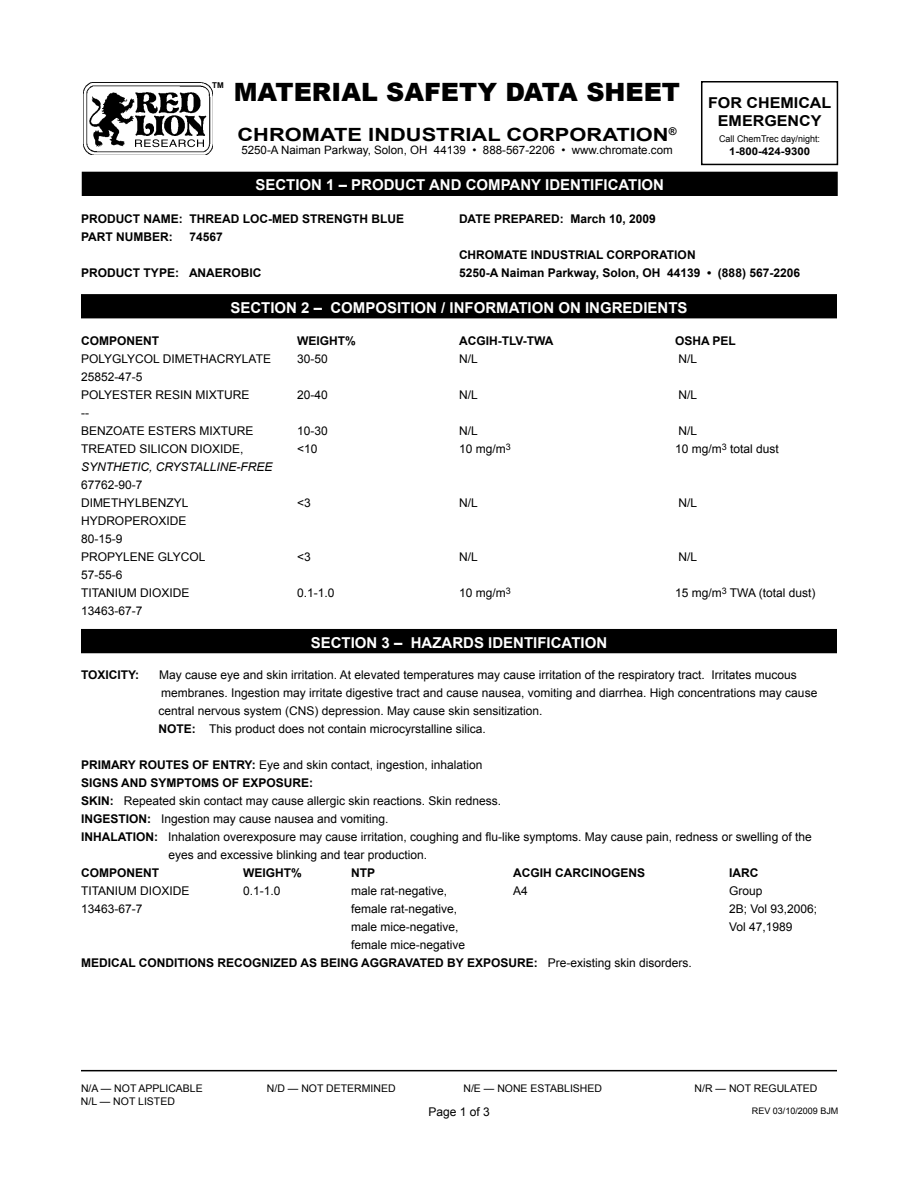
<style>
.page{position:relative;width:918px;height:1188px;background:#fff}
.page>*{position:absolute;margin:0;border:0;box-sizing:border-box;transform-origin:0 0}
.t1{font:900 25.2px "Arial";color:#000}
.t2{font:700 18.15px "Arial";color:#000;scale:1.2 1}
.t3{font:700 15px "Arial";color:#fff}
.t4{font:700 15px "Arial";color:#000;scale:1.07 1}
.t5{font:12px/18px "Arial";color:#000}
.t6{font:700 12px/18px "Arial";color:#000}
.t7{font:italic 12px "Arial";color:#000}
.t8{font:11.55px "Arial";color:#000}
.t9{font:700 10.65px "Arial";color:#000;scale:1.07 1}
.t10{font:10.5px "Arial";color:#000}
.t11{font:9.3px "Arial";color:#000}
.t12{font:9px "Arial";color:#000}
.t13{font:700 8.1px "Arial";color:#000}
.s1{font-weight:700}
.s2{font-weight:400}
</style>
<div class="page">
<hr style="left:81px;top:1070px;width:756px;height:1px;background:#000">
<img style="left:83px;top:83px;width:130px;height:72px">
<div style="left:701px;top:81px;width:137px;height:84px;border:2px solid #000"></div>
<svg style="left:135px;top:139px;width:69px;height:8px"></svg>
<div style="left:82px;top:172px;width:755px;height:23px;background:#000"></div>
<div style="left:82px;top:172px;width:756px;height:24px;border:2px solid #000"></div>
<div style="left:82px;top:630px;width:754px;height:23px;background:#000"></div>
<div style="left:81px;top:629px;width:756px;height:24px;border:2px solid #000"></div>
<div style="left:82px;top:295px;width:754px;height:23px;background:#000"></div>
<div style="left:81px;top:294px;width:756px;height:24px;border:2px solid #000"></div>
<p class="t13" style="left:212px;top:80px;width:12px">TM</p>
<h1 class="t1" style="left:234px;top:73px;width:448px">MATERIAL SAFETY DATA SHEET</h1>
<h2 class="t2" style="left:238px;top:122px;width:41px">CHROMA</h2>
<h2 class="t2" style="left:334px;top:122px;width:60px">TE INDUS</h2>
<h2 class="t2" style="left:436px;top:122px;width:23px">TRIA</h2>
<h2 class="t2" style="left:487px;top:122px;width:31px">L COR</h2>
<h2 class="t2" style="left:555px;top:122px;width:27px">PORA</h2>
<h2 class="t2" style="left:617px;top:122px;width:52px">TION<sup>®</sup></h2>
<p class="t8" style="left:241px;top:143px;width:433px">5250-A Naiman Parkway, Solon, OH 44139 • 888-567-2206 • www.chromate.com</p>
<p class="t3" style="left:255px;top:175px;width:11px">SEC</p>
<p class="t3" style="left:286px;top:175px;width:87px">TION 1 – PRODUC</p>
<p class="t3" style="left:416px;top:175px;width:62px">T AND COM</p>
<p class="t3" style="left:501px;top:175px;width:99px">PANY IDE NTIFICA</p>
<p class="t3" style="left:628px;top:175px;width:37px">TION</p>
<p class="t4" style="left:708px;top:93px;width:12px">FOR</p>
<p class="t4" style="left:746px;top:93px;width:33px">CHEMICA</p>
<p class="t4" style="left:822px;top:93px;width:11px">L</p>
<p class="t4" style="left:718px;top:111px;width:12px">EMERGE</p>
<p class="t4" style="left:788px;top:111px;width:22px">NCY</p>
<p class="t11" style="left:719px;top:133px;width:102px">Call ChemTrec day/night:</p>
<p class="t9" style="left:729px;top:144px;width:77px">1-800-424-9300</p>
<p class="t6" style="left:81px;top:210px;width:18px">PRODUC</p>
<p class="t6" style="left:133px;top:210px;width:30px">T NAME</p>
<p class="t6" style="left:179px;top:210px;width:36px">: THREAD</p>
<p class="t6" style="left:243px;top:210px;width:39px">LOC-MED</p>
<p class="t6" style="left:302px;top:210px;width:94px">STRENGTH BLUE</p>
<p class="t6" style="left:81px;top:228px;width:93px">PART NUM BER:</p>
<p class="t6" style="left:189px;top:228px;width:35px">74567</p>
<p class="t6" style="left:81px;top:264px;width:18px">PRODUC</p>
<p class="t6" style="left:133px;top:264px;width:130px">T TYPE: ANAEROBIC</p>
<p class="t6" style="left:459px;top:210px;width:77px">DATE PREPARED</p>
<p class="t6" style="left:560px;top:210px;width:98px">: MARCH 10, 2009</p>
<p class="t6" style="left:459px;top:246px;width:28px">CHROMA</p>
<p class="t6" style="left:512px;top:246px;width:40px">TE INDUS</p>
<p class="t6" style="left:568px;top:246px;width:49px">TRIAL COR</p>
<p class="t6" style="left:633px;top:246px;width:18px">PORA</p>
<p class="t6" style="left:459px;top:246px;width:343px;text-indent:208px">TION<br>5250-A NAIMAN PARKWAY, SOLON, OH 44139 • (888) 567-2206</p>
<p class="t3" style="left:230px;top:297px;width:11px">SEC</p>
<p class="t3" style="left:261px;top:297px;width:82px">TION 2 – COM</p>
<p class="t3" style="left:365px;top:297px;width:111px">POSITION / INFORMA</p>
<p class="t3" style="left:518px;top:297px;width:93px">TION ON INGREDIE</p>
<p class="t3" style="left:658px;top:297px;width:30px">NTS</p>
<p class="t6" style="left:81px;top:332px;width:71px">COMPONENT</p>
<p class="t6" style="left:297px;top:332px;width:85px">WEIGHT% ACGI</p>
<p class="t6" style="left:489px;top:332px;width:96px">H-TLV-TWA OS</p>
<p class="t6" style="left:692px;top:332px;width:45px">HA PEL</p>
<p class="t5" style="left:81px;top:350px;width:192px">POLYGLYCOL DIMETHACRYLATE</p>
<p class="t5" style="left:297px;top:350px;width:32px">30-50</p>
<p class="t5" style="left:459px;top:350px;width:20px">N/L</p>
<p class="t5" style="left:678px;top:350px;width:20px">N/L</p>
<p class="t5" style="left:81px;top:368px;width:170px">25852-47-5<br>POLYESTER RESIN MIXTURE</p>
<p class="t5" style="left:297px;top:386px;width:32px">20-40</p>
<p class="t5" style="left:459px;top:386px;width:20px">N/L</p>
<p class="t5" style="left:678px;top:386px;width:20px">N/L</p>
<p class="t5" style="left:81px;top:404px;width:174px">--<br>BENZOATE ESTERS MIXTURE</p>
<p class="t5" style="left:297px;top:422px;width:32px">10-30</p>
<p class="t5" style="left:459px;top:422px;width:20px">N/L</p>
<p class="t5" style="left:678px;top:422px;width:20px">N/L</p>
<p class="t5" style="left:81px;top:440px;width:164px">TREATED SILICON DIOXIDE,</p>
<p class="t5" style="left:297px;top:440px;width:22px">&lt;10</p>
<p class="t5" style="left:459px;top:440px;width:53px">10 mg/m<sup>3</sup></p>
<p class="t5" style="left:675px;top:440px;width:105px">10 mg/m<sup>3</sup> total dust</p>
<p class="t7" style="left:81px;top:459px;width:193px">SYNTHETIC, CRYSTALLINE-FREE</p>
<p class="t5" style="left:81px;top:476px;width:109px">67762-90-7<br>DIMETHYLBENZYL</p>
<p class="t5" style="left:297px;top:494px;width:15px">&lt;3</p>
<p class="t5" style="left:459px;top:494px;width:20px">N/L</p>
<p class="t5" style="left:678px;top:494px;width:20px">N/L</p>
<p class="t5" style="left:81px;top:512px;width:126px">HYDROPEROXIDE<br>80-15-9<br>PROPYLENE GLYCOL</p>
<p class="t5" style="left:81px;top:566px;width:110px">57-55-6<br>TITANIUM DIOXIDE</p>
<p class="t5" style="left:81px;top:602px;width:63px">13463-67-7</p>
<p class="t5" style="left:297px;top:548px;width:15px">&lt;3</p>
<p class="t5" style="left:459px;top:548px;width:20px">N/L</p>
<p class="t5" style="left:678px;top:548px;width:20px">N/L</p>
<p class="t5" style="left:297px;top:584px;width:39px">0.1-1.0</p>
<p class="t5" style="left:459px;top:584px;width:53px">10 mg/m<sup>3</sup></p>
<p class="t5" style="left:675px;top:584px;width:142px">15 mg/m<sup>3</sup> TWA (total dust)</p>
<p class="t3" style="left:311px;top:632px;width:11px">SEC</p>
<p class="t3" style="left:342px;top:632px;width:92px">TION 3 – HAZARDS</p>
<p class="t3" style="left:488px;top:632px;width:54px">IDENTIFICA</p>
<p class="t3" style="left:571px;top:632px;width:37px">TION</p>
<p class="t6" style="left:81px;top:667px;width:60px">TOXICITY:</p>
<p class="t5" style="left:158px;top:666px;width:660px">May cause eye and skin irritation. At elevated temperatures may cause irritation of the respiratory tract. Irritates mucous membranes. Ingestion may irritate digestive tract and cause nausea, vomiting and diarrhea. High concentrations may cause central nervous system (CNS) depression. May cause skin sensitization.<br><span class="s1">NOTE:</span> This product does not contain microcyrstalline silica.</p>
<p class="t6" style="left:81px;top:757px;width:140px">PRIMARY ROUTES OF ENT</p>
<p class="t5" style="left:81px;top:756px;width:422px;text-indent:155px"><span class="s1">RY:</span> Eye and skin contact, ingestion, inhalation <span class="s1">SIGNS AND SYMPTOMS OF EXPOSURE:<br>SKIN:</span> Repeated skin contact may cause allergic skin reactions. Skin redness.<br><span class="s1">INGES</span></p>
<p class="t5" style="left:118px;top:810px;width:272px"><span class="s1">TION:</span> Ingestion may cause nausea and vomiting.</p>
<p class="t5" style="left:81px;top:828px;width:732px"><span class="s1">INHALATION:</span> Inhalation overexposure may cause irritation, coughing and flu-like symptoms. May cause pain, redness or swelling of the</p>
<p class="t5" style="left:168px;top:846px;width:260px">eyes and excessive blinking and tear production.</p>
<p class="t6" style="left:81px;top:865px;width:71px">COMPONENT</p>
<p class="t6" style="left:243px;top:865px;width:60px">WEIGHT%</p>
<p class="t6" style="left:351px;top:865px;width:52px">NTP ACGI</p>
<p class="t6" style="left:543px;top:865px;width:125px">H CARCINOGENS IARC</p>
<p class="t5" style="left:81px;top:882px;width:110px">TITANIUM DIOXIDE</p>
<p class="t5" style="left:243px;top:882px;width:39px">0.1-1.0</p>
<p class="t5" style="left:351px;top:882px;width:98px">male rat-negative,</p>
<p class="t5" style="left:513px;top:882px;width:16px">A4</p>
<p class="t5" style="left:729px;top:882px;width:35px">Group</p>
<p class="t5" style="left:81px;top:900px;width:63px">13463-67-7</p>
<p class="t5" style="left:351px;top:900px;width:108px">female rat-negative,</p>
<p class="t5" style="left:729px;top:900px;width:90px">2B; Vol 93,2006;</p>
<p class="t5" style="left:351px;top:918px;width:109px">male mice-negative,</p>
<p class="t5" style="left:729px;top:918px;width:65px">Vol 47,1989</p>
<p class="t6" style="left:81px;top:937px;width:612px;text-indent:270px"><span class="s2">female mice-negative<br></span>MEDICAL CONDITIONS RECOGNIZED AS BEING AGGRAVATED BY EXPOSURE: <span class="s2">Pre-existing skin disorders.</span></p>
<p class="t10" style="left:81px;top:1082px;width:123px">N/A — NOT APPLICABLE</p>
<p class="t10" style="left:267px;top:1082px;width:130px">N/D — NOT DETERMINED</p>
<p class="t10" style="left:463px;top:1082px;width:140px">N/E — NONE ESTABLISHED</p>
<p class="t10" style="left:695px;top:1082px;width:124px">N/R — NOT REGULATED</p>
<p class="t10" style="left:81px;top:1094px;width:95px">N/L — NOT LISTED</p>
<p class="t12" style="left:752px;top:1105px;width:88px">REV 03/10/2009 BJM</p>
<p class="t5" style="left:428px;top:1103px;width:63px">Page 1 of 3</p>
</div>
